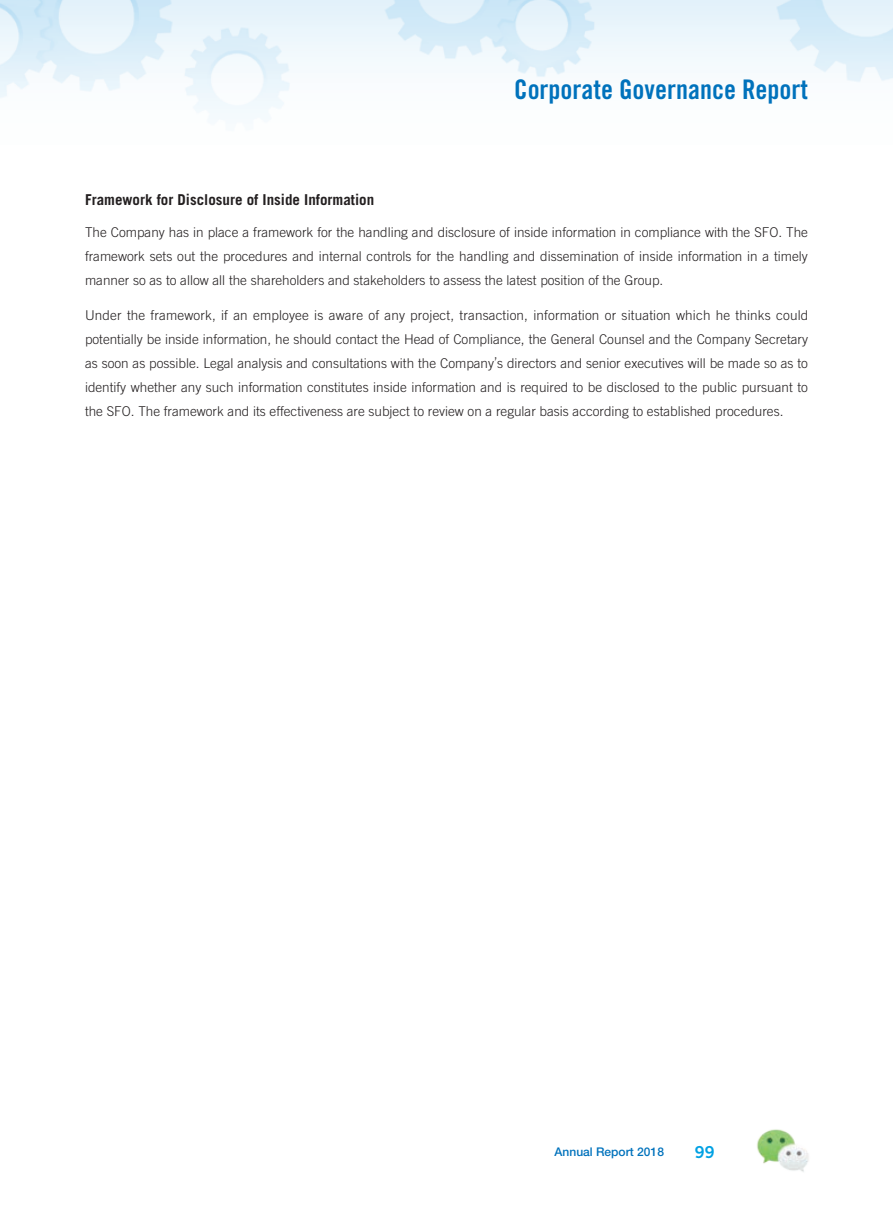
<style>
.page{position:relative;width:893px;height:1212px;background:#fff}
.page>*{position:absolute;margin:0;border:0;box-sizing:border-box;transform-origin:0 0}
.t1{font:27px "Trade Gothic LT Std Bd Cn 20";color:#0072bc}
.t2{font:16.5px "Trade Gothic LT Std Bd 2";color:#00a1e3}
._4__副標題{font:700 15px "Trade Gothic LT Std";color:#231f20}
._1__內文{font:300 13.5px/24px "Trade Gothic LT Std";color:#231f20;text-align:justify}
.t3{font:500 12px "Helvetica Neue LT Std";color:#0072bc}
</style>
<div class="page">
<img style="left:0;top:0;width:893px;height:120px">
<img style="left:757px;top:1129px;width:52px;height:43px">
<h1 class="t1" style="left:514px;top:73px;width:295px">Corporate Governance Report</h1>
<p class="_4__副標題" style="left:85px;top:190px;width:291px">Framework for Disclosure of Inside Information</p>
<p class="_1__內文" style="left:85px;top:220px;width:724px">The Company has in place a framework for the handling and disclosure of inside information in compliance with the SFO. The framework sets out the procedures and internal controls for the handling and dissemination of inside information in a timely manner so as to allow all the shareholders and stakeholders to assess the latest position of the Group.</p>
<p class="_1__內文" style="left:85px;top:303px;width:725px">Under the framework, if an employee is aware of any project, transaction, information or situation which he thinks could potentially be inside information, he should contact the Head of Compliance, the General Counsel and the Company Secretary as soon as possible. Legal analysis and consultations with the Company’s directors and senior executives will be made so as to identify whether any such information constitutes inside information and is required to be disclosed to the public pursuant to the SFO. The framework and its effectiveness are subject to review on a regular basis according to established procedures.</p>
<p class="t3" style="left:555px;top:1145px;width:111px">Annual Report 2018</p>
<p class="t2" style="left:695px;top:1142px;width:22px">99</p>
</div>
